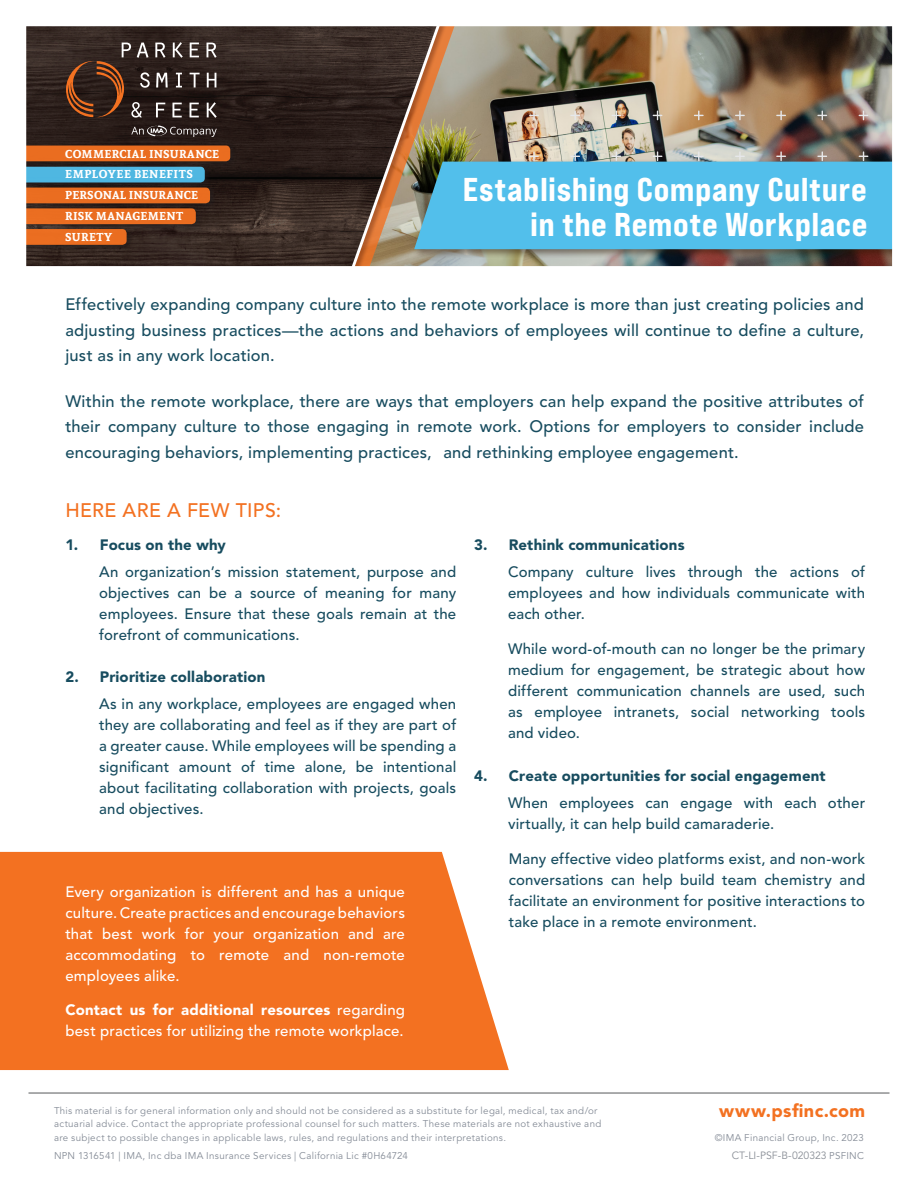
<style>
.page{position:relative;width:918px;height:1188px;background:#fff}
.page>*{position:absolute;margin:0;border:0;box-sizing:border-box;transform-origin:0 0}
.PS_F____EB_Article_T{font:33px/34.5px "Bebas Neue Pro Exp Eb";letter-spacing:.015em;color:#fff;text-align:right}
.PS_F_Section_Header{font:500 19.5px "Avenir LT Std";letter-spacing:.015em;color:#f37121}
.t1{font:900 18px "Avenir LT Std";letter-spacing:.025em;color:#f37121}
.t2{font:500 16.5px/25.5px "Avenir LT Std";letter-spacing:.01em;color:#174c5f;text-align:justify}
.t3{font:500 15px/21px "Avenir LT Std";letter-spacing:.01em;color:#174c5f;text-align:justify}
.t4{font:500 15px/21px "Avenir LT Std";letter-spacing:.01em;color:#fff;text-align:justify}
.t5{font:900 15px "Avenir LT Std";letter-spacing:.015em;color:#174c5f}
.t6{font:700 11.4px/20.9px "Andada";letter-spacing:.025em;color:#fff}
.PS_F_Footer{font:10.5px "Avenir LT Std";letter-spacing:-.005em;color:#898e96}
.PS_F_Footer-2{font:9.75px/13.5px "Avenir LT Std";letter-spacing:.03em;color:#848b96}
.s1{font-weight:900}
.s2{font-size:9.75px;color:#848b96}
</style>
<div class="page">
<hr style="left:28px;top:1093px;width:862px;height:1px;background:#57585a">
<div style="left:0;top:852px;width:509px;height:218px;background:#f37121"></div>
<img style="left:26px;top:26px;width:867px;height:241px">
<p class="t6" style="left:65px;top:143px;width:155px">COMMERCIAL INSURANCE<br>EMPLOYEE BENEFITS<br>PERSONAL INSURANCE<br>RISK MANAGEMENT<br>SURETY</p>
<p class="PS_F____EB_Article_T" style="left:463px;top:172px;width:406px">Establishing Company Culture in the Remote Workplace</p>
<p class="t2" style="left:65px;top:292px;width:800px">Effectively expanding company culture into the remote workplace is more than just creating policies and adjusting business practices—the actions and behaviors of employees will continue to define a culture, just as in any work location.</p>
<p class="t2" style="left:65px;top:389px;width:800px">Within the remote workplace, there are ways that employers can help expand the positive attributes of their company culture to those engaging in remote work. Options for employers to consider include encouraging behaviors, implementing practices, and rethinking employee engagement.</p>
<p class="PS_F_Section_Header" style="left:65px;top:499px;width:217px">HERE ARE A FEW TIPS:</p>
<p class="t5" style="left:65px;top:535px;width:162px">1. Focus on the why</p>
<p class="t3" style="left:99px;top:562px;width:359px">An organization’s mission statement, purpose and objectives can be a source of meaning for many employees. Ensure that these goals remain at the forefront of communications.</p>
<p class="t5" style="left:65px;top:667px;width:202px">2. Prioritize collaboration</p>
<p class="t3" style="left:99px;top:694px;width:359px">As in any workplace, employees are engaged when they are collaborating and feel as if they are part of a greater cause. While employees will be spending a significant amount of time alone, be intentional about facilitating collaboration with projects, goals and objectives.</p>
<p class="t4" style="left:65px;top:882px;width:341px">Every organization is different and has a unique culture. Create practices and encourage behaviors that best work for your organization and are accommodating to remote and non-remote employees alike.</p>
<p class="t4" style="left:65px;top:1000px;width:341px"><span class="s1">Contact us for additional resources</span> regarding best practices for utilizing the remote workplace.</p>
<p class="t5" style="left:474px;top:535px;width:212px">3. Rethink communications</p>
<p class="t3" style="left:508px;top:562px;width:359px">Company culture lives through the actions of employees and how individuals communicate with each other.</p>
<p class="t3" style="left:508px;top:639px;width:359px">While word-of-mouth can no longer be the primary medium for engagement, be strategic about how different communication channels are used, such as employee intranets, social networking tools and video.</p>
<p class="t5" style="left:474px;top:766px;width:353px">4. Create opportunities for social engagement</p>
<p class="t3" style="left:508px;top:793px;width:359px">When employees can engage with each other virtually, it can help build camaraderie.</p>
<p class="t3" style="left:509px;top:849px;width:358px">Many effective video platforms exist, and non-work conversations can help build team chemistry and facilitate an environment for positive interactions to take place in a remote environment.</p>
<p class="PS_F_Footer-2" style="left:54px;top:1104px;width:545px">This material is for general information only and should not be considered as a substitute for legal, medical, tax and/or</p>
<p class="t1" style="left:719px;top:1100px;width:148px">www.psfinc.com</p>
<p class="PS_F_Footer-2" style="left:54px;top:1118px;width:549px">actuarial advice. Contact the appropriate professional counsel for such matters. These materials are not exhaustive and are subject to possible changes in applicable laws, rules, and regulations and their interpretations.</p>
<p class="PS_F_Footer-2" style="left:54px;top:1149px;width:355px">NPN 1316541 | IMA, Inc dba IMA Insurance Services | California Lic #0H64724</p>
<p class="PS_F_Footer-2" style="left:715px;top:1131px;width:151px">©IMA Financial Group, Inc. 2023</p>
<p class="PS_F_Footer" style="left:732px;top:1149px;width:134px">CT-LI-PSF-B-020323 <span class="s2">PSFINC</span></p>
</div>
